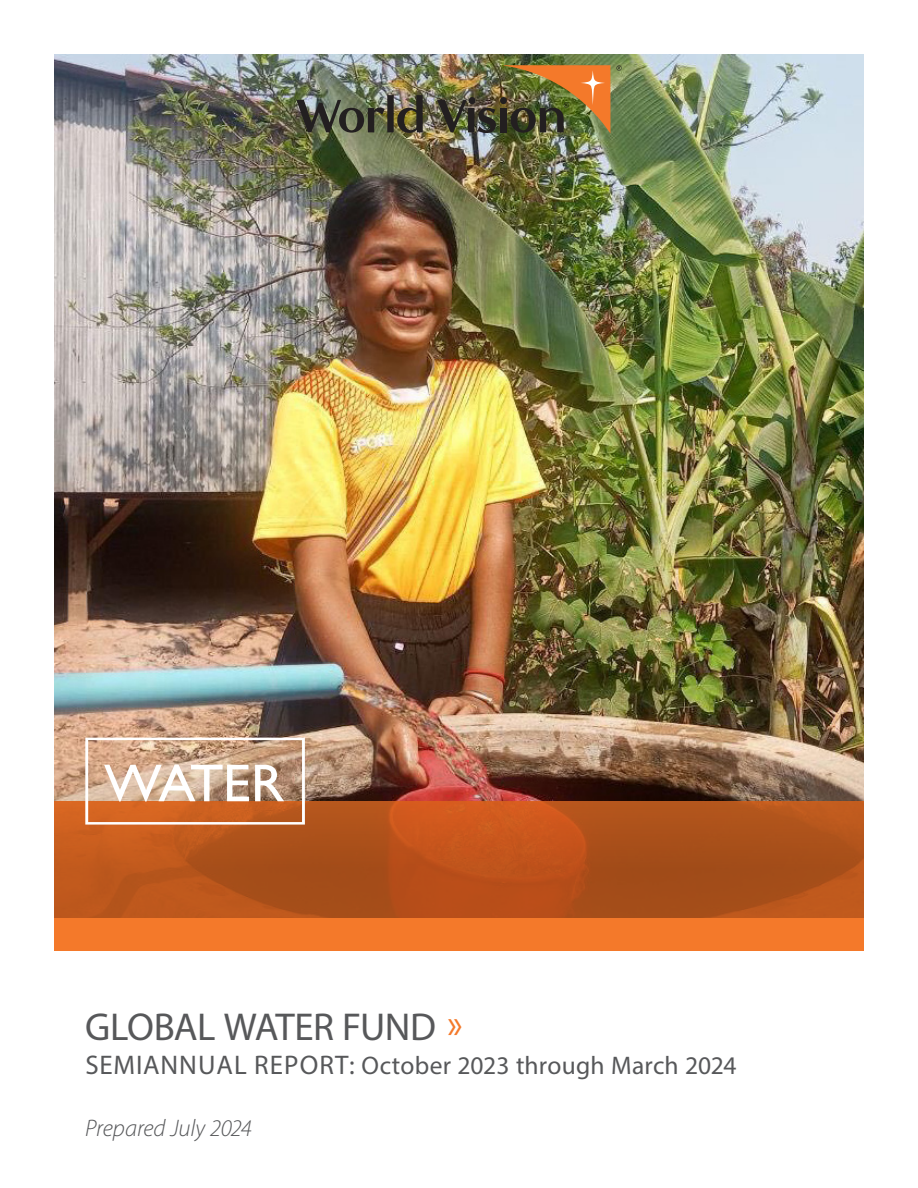
<style>
.page{position:relative;width:918px;height:1188px;background:#fff}
.page>*{position:absolute;margin:0;border:0;box-sizing:border-box;transform-origin:0 0}
.t1{font:39px "Myriad Pro";letter-spacing:-.02em;color:#57585a}
.t2{font:25.5px "Myriad Pro";letter-spacing:.005em;color:#57585a}
.t3{font:italic 300 24px "Myriad Pro";letter-spacing:-.005em;color:#57585a}
.s1{font-size:43.2px;color:#f4792a}
.s2{font-size:27px}
</style>
<div class="page">
<img style="left:54px;top:54px;width:810px;height:678px">
<svg style="left:616px;top:65px;width:6px;height:6px"></svg>
<img style="left:296px;top:65px;width:314px;height:69px">
<div style="left:54px;top:801px;width:810px;height:149px;background:#f4792a"></div>
<svg style="left:54px;top:732px;width:810px;height:186px;background:#ac5c2f"></svg>
<svg style="left:85px;top:738px;width:220px;height:87px;background:#d2a383"></svg>
<p class="t1" style="left:85px;top:1002px;width:379px">GLOBAL WATER FUND <span class="s1">»</span></p>
<p class="t2" style="left:86px;top:1050px;width:652px"><span class="s2">SEMIANNUAL REPORT:</span> October 2023 through March 2024</p>
<p class="t3" style="left:85px;top:1113px;width:168px">Prepared July 2024</p>
</div>
